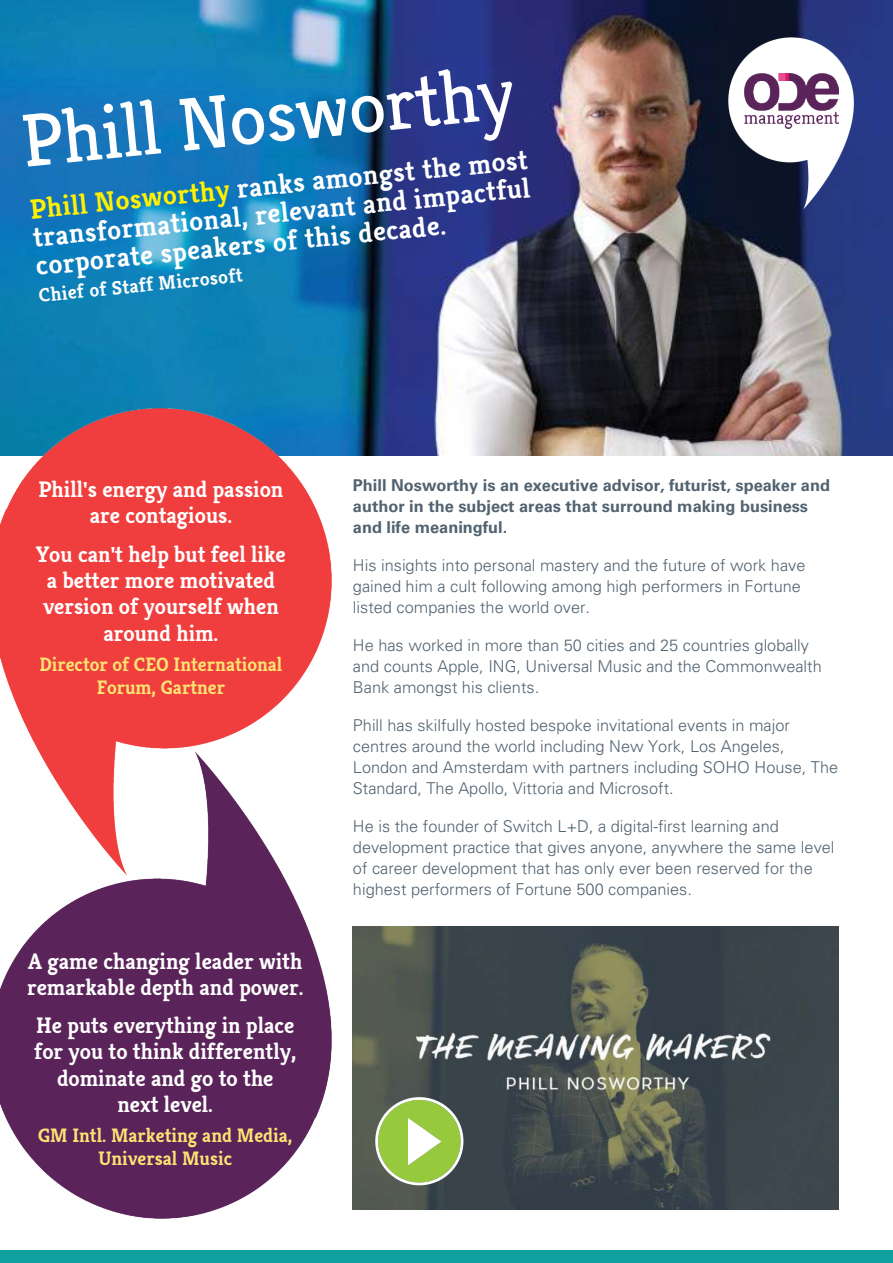
<style>
.page{position:relative;width:893px;height:1263px;background:#fff}
.page>*{position:absolute;margin:0;border:0;box-sizing:border-box;transform-origin:0 0}
.t1{font:75px "Kreon";color:#fff}
.t2{font:700 27.75px/28.2px "Kreon";color:#fff;text-align:justify}
.t3{font:700 22.5px/26.5px "Kreon";color:#fff;text-align:center}
.t4{font:700 19.5px/22.5px "Kreon";color:#fce473;text-align:center}
.t5{font:700 19.5px "Kreon";color:#fff}
.t6{font:300 16.35px/21px "Univers LT Std";color:#516270}
.t7{font:700 16.35px/21px "Univers LT Std";color:#516270}
.s1{color:#fff100}
</style>
<div class="page">
<img style="left:0;top:0;width:893px;height:455px">
<img style="left:353px;top:926px;width:486px;height:283px">
<div style="left:0;top:1251px;width:893px;height:12px;background:#0fa0a0"></div>
<svg style="left:375px;top:1097px;width:88px;height:88px"></svg>
<img style="left:728px;top:37px;width:126px;height:171px">
<img style="left:744px;top:73px;width:95px;height:55px">
<img style="left:0;top:875px;width:332px;height:344px">
<img style="left:0;top:408px;width:332px;height:467px">
<h1 class="t1" style="left:19px;top:113px;width:496px;rotate:-6deg">Phill Nosworthy</h1>
<h2 class="t2" style="left:29px;top:200px;width:501px;rotate:-6deg"><span class="s1">Phill Nosworthy</span> ranks amongst the most transformational, relevant and impactful corporate speakers of this decade.</h2>
<p class="t5" style="left:38px;top:288px;width:206px;rotate:-6deg">Chief of Staff Microsoft</p>
<h3 class="t3" style="left:38px;top:478px;width:247px">Phill's energy and passion are contagious.</h3>
<h3 class="t3" style="left:36px;top:543px;width:251px">You can't help but feel like a better more motivated version of yourself when around him.</h3>
<p class="t4" style="left:39px;top:655px;width:245px">Director of CEO International<br>Forum, Gartner</p>
<h3 class="t3" style="left:27px;top:950px;width:278px;text-align:left">A game changing leader with remarkable depth and power.</h3>
<h3 class="t3" style="left:34px;top:1014px;width:263px">He puts everything in place for you to think differently, dominate and go to the next level.</h3>
<p class="t4" style="left:38px;top:1126px;width:256px">GM Intl. Marketing and Media,<br>Universal Music</p>
<p class="t7" style="left:353px;top:476px;width:479px">Phill Nosworthy is an executive advisor, futurist, speaker and author in the subject areas that surround making business and life meaningful.</p>
<p class="t6" style="left:353px;top:556px;width:454px">His insights into personal mastery and the future of work have gained him a cult following among high performers in Fortune listed companies the world over.</p>
<p class="t6" style="left:353px;top:636px;width:470px">He has worked in more than 50 cities and 25 countries globally and counts Apple, ING, Universal Music and the Commonwealth<br>Bank amongst his clients.</p>
<p class="t6" style="left:353px;top:716px;width:487px">Phill has skilfully hosted bespoke invitational events in major centres around the world including New York, Los Angeles, London and Amsterdam with partners including SOHO House, The Standard, The Apollo, Vittoria and Microsoft.</p>
<p class="t6" style="left:353px;top:817px;width:483px">He is the founder of Switch L+D, a digital-first learning and development practice that gives anyone, anywhere the same level of career development that has only ever been reserved for the highest performers of Fortune 500 companies.</p>
</div>
